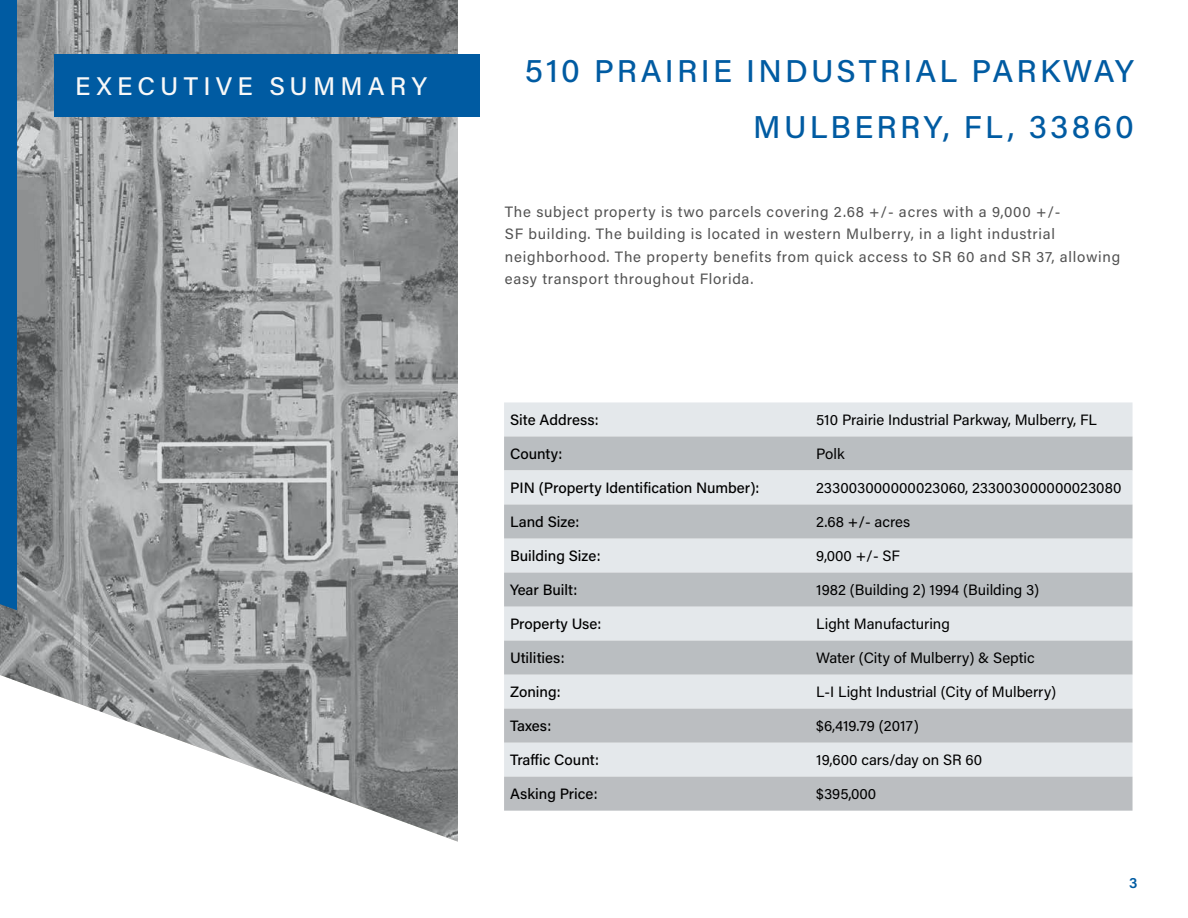
<style>
.page{position:relative;width:1188px;height:918px;background:#fff}
.page>*{position:absolute;margin:0;border:0;box-sizing:border-box;transform-origin:0 0}
.t1{font:500 31.5px/56.2px "Acumin Pro";letter-spacing:.1em;color:#005ba2;text-align:right}
.t2{font:500 25.5px "Acumin Pro";letter-spacing:.2em;color:#f8f8f8}
.t3{font:15px "Acumin Pro";color:#000}
.t4{font:15px/22.5px "Acumin Pro";letter-spacing:.05em;color:#525252}
.t5{font:500 15px "Acumin Pro";color:#000}
.t6{font:600 15px "Acumin Pro";color:#005ba2}
</style>
<div class="page">
<img style="left:0;top:0;width:458px;height:842px">
<div style="left:0;top:0;width:17px;height:610px;background:#005ba2"></div>
<div style="left:54px;top:54px;width:426px;height:63px;background:#005ba2"></div>
<svg style="left:504px;top:402px;width:629px;height:68px;background:#cfd3d6"></svg>
<div style="left:504px;top:470px;width:629px;height:239px;background:#e4e8eb"></div>
<svg style="left:504px;top:505px;width:629px;height:170px;background:#cbcfd2"></svg>
<svg style="left:504px;top:709px;width:629px;height:102px;background:#c9cccf"></svg>
<h2 class="t2" style="left:75px;top:68px;width:353px">EXECUTIVE SUMMARY</h2>
<h1 class="t1" style="left:525px;top:41px;width:611px">510 PRAIRIE INDUSTRIAL PARKWAY<br>MULBERRY, FL, 33860</h1>
<p class="t4" style="left:505px;top:200px;width:617px">The subject property is two parcels covering 2.68 +/- acres with a 9,000 +/-<br>SF building. The building is located in western Mulberry, in a light industrial neighborhood. The property benefits from quick access to SR 60 and SR 37, allowing easy transport throughout Florida.</p>
<p class="t5" style="left:510px;top:409px;width:90px">Site Address:</p>
<p class="t3" style="left:816px;top:409px;width:282px">510 Prairie Industrial Parkway, Mulberry, FL</p>
<p class="t5" style="left:510px;top:443px;width:54px">County:</p>
<p class="t3" style="left:816px;top:443px;width:30px">Polk</p>
<p class="t5" style="left:510px;top:477px;width:251px">PIN (Property Identification Number):</p>
<p class="t3" style="left:816px;top:477px;width:307px">233003000000023060, 233003000000023080</p>
<p class="t5" style="left:510px;top:511px;width:71px">Land Size:</p>
<p class="t3" style="left:816px;top:511px;width:96px">2.68 +/- acres</p>
<p class="t5" style="left:510px;top:545px;width:92px">Building Size:</p>
<p class="t3" style="left:816px;top:545px;width:85px">9,000 +/- SF</p>
<p class="t5" style="left:510px;top:579px;width:69px">Year Built:</p>
<p class="t3" style="left:816px;top:579px;width:225px">1982 (Building 2) 1994 (Building 3)</p>
<p class="t5" style="left:510px;top:613px;width:93px">Property Use:</p>
<p class="t3" style="left:816px;top:613px;width:135px">Light Manufacturing</p>
<p class="t5" style="left:510px;top:647px;width:56px">Utilities:</p>
<p class="t3" style="left:816px;top:647px;width:220px">Water (City of Mulberry) &amp; Septic</p>
<p class="t5" style="left:510px;top:681px;width:52px">Zoning:</p>
<p class="t3" style="left:816px;top:682px;width:242px">L-I Light Industrial (City of Mulberry)</p>
<p class="t5" style="left:510px;top:716px;width:43px">Taxes:</p>
<p class="t3" style="left:816px;top:716px;width:104px">$6,419.79 (2017)</p>
<p class="t5" style="left:510px;top:750px;width:90px">Traffic Count:</p>
<p class="t3" style="left:816px;top:750px;width:168px">19,600 cars/day on SR 60</p>
<p class="t5" style="left:510px;top:784px;width:89px">Asking Price:</p>
<p class="t3" style="left:816px;top:784px;width:62px">$395,000</p>
<p class="t6" style="left:1129px;top:872px;width:10px">3</p>
</div>
